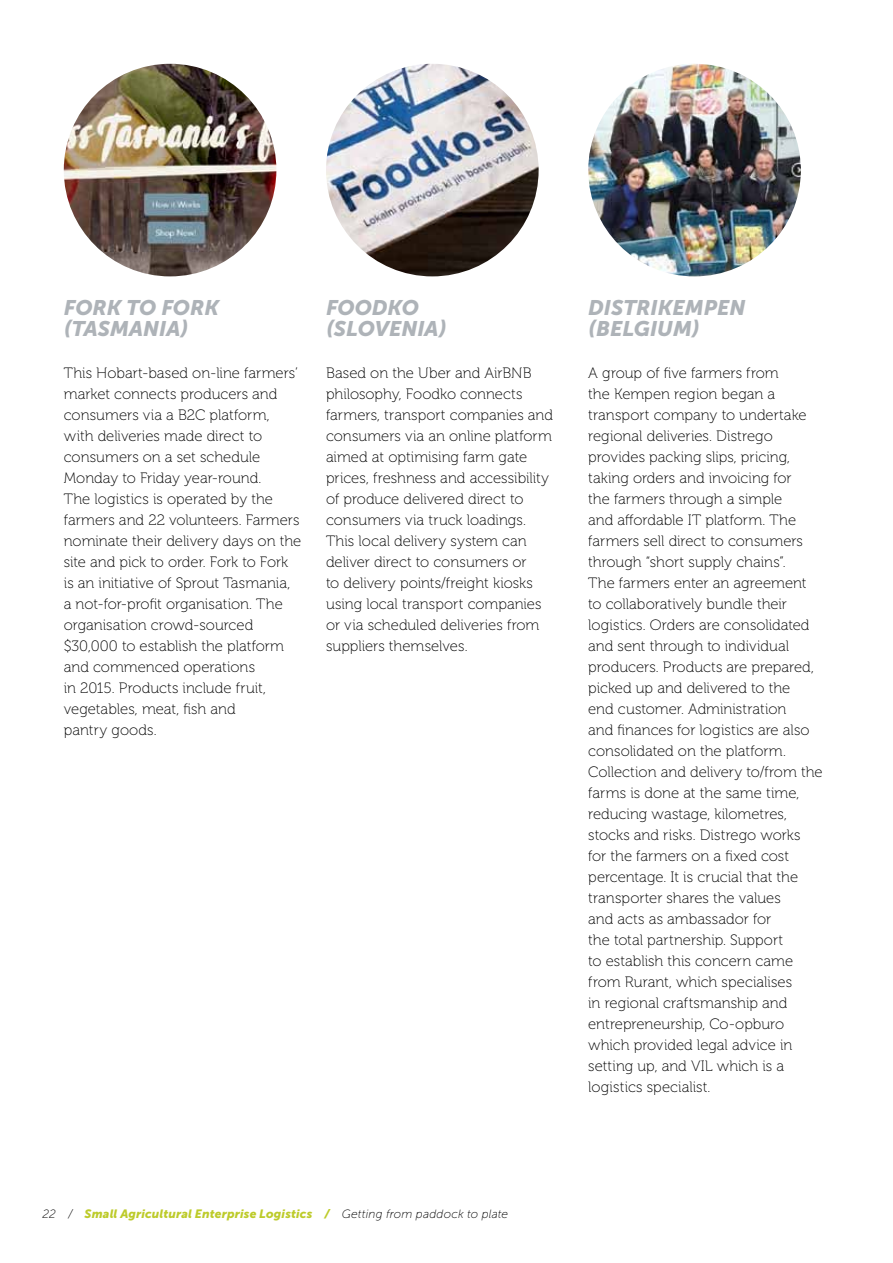
<style>
.page{position:relative;width:893px;height:1263px;background:#fff}
.page>*{position:absolute;margin:0;border:0;box-sizing:border-box;transform-origin:0 0}
.t1{font:italic 21px/21px "Museo Sans 900";color:#aeb3b8}
.t2{font:15px/21px "Museo 100";color:#000}
.t3{font:italic 12px "Museo Sans 900";letter-spacing:.015em;color:#bdcb2a}
.s1{font-family:"Museo Sans 100";color:#000}
</style>
<div class="page">
<img style="left:64px;top:64px;width:212px;height:212px;border-radius:106px">
<img style="left:326px;top:64px;width:213px;height:212px;border-radius:106px">
<img style="left:588px;top:64px;width:213px;height:212px;border-radius:106px">
<h1 class="t1" style="left:64px;top:297px;width:157px">FORK TO FORK (TASMA</h1>
<h1 class="t1" style="left:143px;top:318px;width:47px">NIA)</h1>
<p class="t2" style="left:64px;top:363px;width:239px">This Hobart-based on-line farmers’ market connects producers and consumers via a B2C platform, with deliveries made direct to consumers on a set schedule<br>Monday to Friday year-round.<br>The logistics is operated by the farmers and 22 volunteers. Farmers nominate their delivery days on the site and pick to order. Fork to Fork is an initiative of Sprout Tasmania, a not-for-profit organisation. The organisation crowd-sourced $30,000 to establish the platform and commenced operations<br>in 2015. Products include fruit, vegetables, meat, fish and<br>pantry goods.</p>
<h1 class="t1" style="left:326px;top:297px;width:122px">FOODKO (SL OVENIA)</h1>
<p class="t2" style="left:326px;top:363px;width:229px">Based on the Uber and AirBNB philosophy, Foodko connects farmers, transport companies and consumers via an online platform aimed at optimising farm gate prices, freshness and accessibility of produce delivered direct to consumers via truck loadings.<br>This local delivery system can deliver direct to consumers or<br>to delivery points/freight kiosks using local transport companies or via scheduled deliveries from suppliers themselves.</p>
<h1 class="t1" style="left:588px;top:297px;width:85px">DISTRIKEMPE</h1>
<h1 class="t1" style="left:729px;top:297px;width:18px">N</h1>
<h1 class="t1" style="left:588px;top:318px;width:113px">(BELGIUM)</h1>
<p class="t2" style="left:588px;top:363px;width:236px">A group of five farmers from<br>the Kempen region began a transport company to undertake regional deliveries. Distrego provides packing slips, pricing, taking orders and invoicing for<br>the farmers through a simple<br>and affordable IT platform. The farmers sell direct to consumers through “short supply chains”.<br>The farmers enter an agreement to collaboratively bundle their logistics. Orders are consolidated and sent through to individual producers. Products are prepared, picked up and delivered to the<br>end customer. Administration<br>and finances for logistics are also consolidated on the platform.<br>Collection and delivery to/from the farms is done at the same time, reducing wastage, kilometres, stocks and risks. Distrego works<br>for the farmers on a fixed cost percentage. It is crucial that the transporter shares the values<br>and acts as ambassador for<br>the total partnership. Support<br>to establish this concern came from Rurant, which specialises<br>in regional craftsmanship and entrepreneurship, Co-opburo which provided legal advice in setting up, and VIL which is a logistics specialist.</p>
<p class="t3" style="left:43px;top:1207px;width:467px"><span class="s1">22 /</span> SMALL AGRICULTURAL ENTERPRISE LOGISTICS / <span class="s1">Getting from paddock to plate</span></p>
</div>
